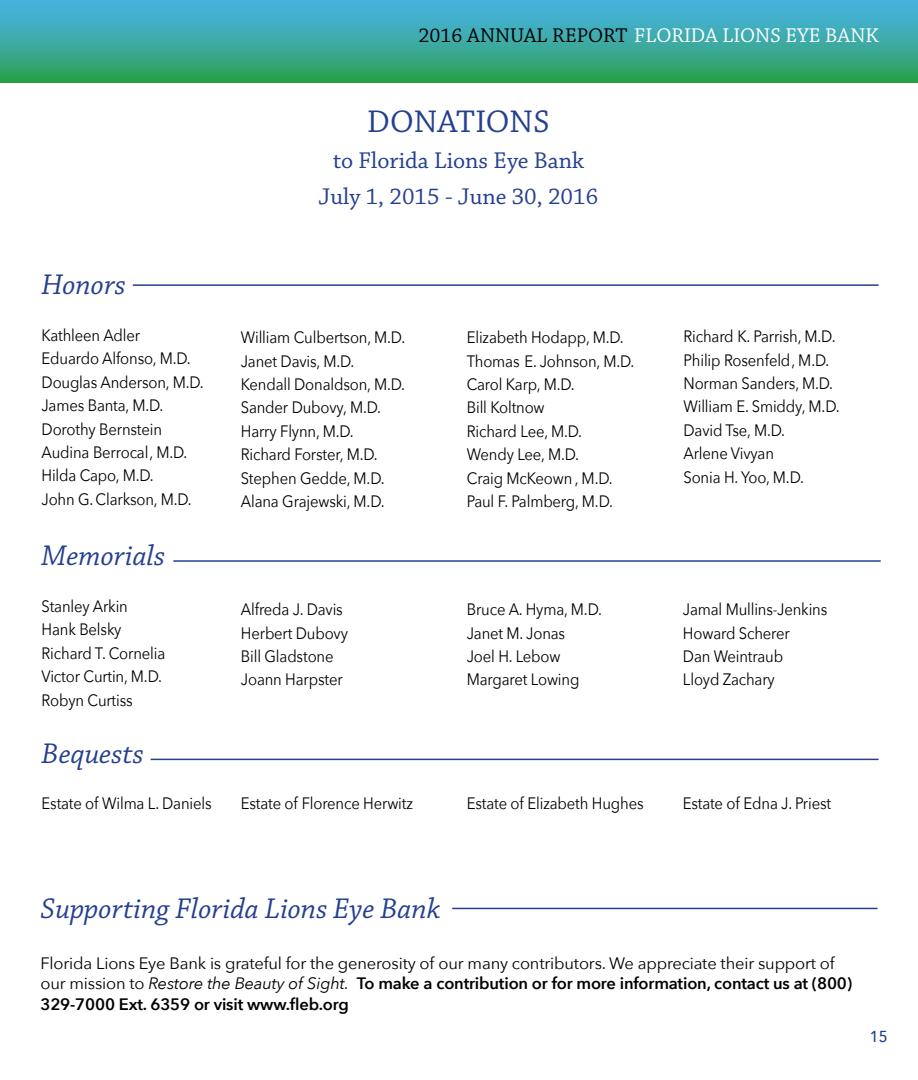
<style>
.page{position:relative;width:918px;height:1080px;background:#fff}
.page>*{position:absolute;margin:0;border:0;box-sizing:border-box;transform-origin:0 0}
.t1{font:33px "Chaparral Pro";letter-spacing:-.005em;color:#25408f}
.t2{font:italic 30px "Chaparral Pro";color:#25408f}
.t3{font:24px/36px "Chaparral Pro";color:#25408f;text-align:center}
.t4{font:21px "Chaparral Pro";color:#fff}
.t5{font:16.5px/23.4px "Avenir Next";letter-spacing:-.01em;color:#000;scale:.9 1}
.t6{font:16.5px/20.2px "Avenir Next";letter-spacing:-.01em;color:#000}
.t7{font:500 15.9px "Avenir Next";color:#25408f;scale:.94 1}
.s1{color:#000}
.s2{font-style:italic}
.s3{font-weight:600}
</style>
<div class="page">
<div style="left:0;top:0;width:918px;height:82px;background:linear-gradient(to bottom,#49b4ed,#2da156)"></div>
<hr style="left:133px;top:284px;width:746px;height:2px;background:#25408f">
<hr style="left:173px;top:560px;width:708px;height:2px;background:#25408f">
<hr style="left:151px;top:759px;width:728px;height:1px;background:#25408f">
<hr style="left:452px;top:908px;width:426px;height:1px;background:#25408f">
<p class="t4" style="left:418px;top:23px;width:462px"><span class="s1">2016 ANNUAL REPORT</span> FLORIDA LIONS EYE BANK</p>
<h2 class="t2" style="left:42px;top:268px;width:86px">Honors</h2>
<p class="t5" style="left:42px;top:323px;width:182px">Kathleen Adler<br>Eduardo Alfonso, M.D.<br>Douglas Anderson, M.D.<br>James Banta, M.D.<br>Dorothy Bernstein<br>Audina Berrocal, M.D.<br>Hilda Capo, M.D.<br>John G.Clarkson, M.D.</p>
<h2 class="t2" style="left:42px;top:539px;width:125px">Memorials</h2>
<p class="t5" style="left:42px;top:594px;width:139px">Stanley Arkin<br>Hank Belsky<br>Richard T. Cornelia<br>Victor Curtin, M.D.<br>Robyn Curtiss</p>
<h2 class="t2" style="left:42px;top:737px;width:104px">Bequests</h2>
<p class="t5" style="left:42px;top:791px;width:191px">Estate of Wilma L. Daniels</p>
<h1 class="t1" style="left:367px;top:104px;width:184px">DONATIONS</h1>
<h3 class="t3" style="left:319px;top:144px;width:281px">to Florida Lions Eye Bank<br>July 1, 2015 - June 30, 2016</h3>
<p class="t5" style="left:241px;top:325px;width:184px">William Culbertson, M.D.<br>Janet Davis, M.D.<br>Kendall Donaldson, M.D.<br>Sander Dubovy, M.D.<br>Harry Flynn, M.D.<br>Richard Forster, M.D.<br>Stephen Gedde, M.D.<br>Alana Grajewski, M.D.</p>
<p class="t5" style="left:467px;top:325px;width:188px">Elizabeth Hodapp, M.D.<br>Thomas E. Johnson, M.D.<br>Carol Karp, M.D.<br>Bill Koltnow<br>Richard Lee, M.D.<br>Wendy Lee, M.D.<br>Craig McKeown , M.D.<br>Paul F. Palmberg, M.D.</p>
<p class="t5" style="left:683px;top:324px;width:175px">Richard K. Parrish, M.D.<br>Philip Rosenfeld, M.D.<br>Norman Sanders, M.D.<br>William E. Smiddy, M.D.<br>David Tse, M.D.<br>Arlene Vivyan<br>Sonia H. Yoo, M.D.</p>
<p class="t5" style="left:241px;top:597px;width:120px">Alfreda J. Davis<br>Herbert Dubovy<br>Bill Gladstone<br>Joann Harpster</p>
<p class="t5" style="left:467px;top:597px;width:152px">Bruce A. Hyma, M.D.<br>Janet M. Jonas<br>Joel H. Lebow<br>Margaret Lowing</p>
<p class="t5" style="left:683px;top:597px;width:162px">Jamal Mullins-Jenkins<br>Howard Scherer<br>Dan Weintraub<br>Lloyd Zachary</p>
<p class="t5" style="left:241px;top:791px;width:193px">Estate of Florence Herwitz</p>
<p class="t5" style="left:467px;top:791px;width:198px">Estate of Elizabeth Hughes</p>
<p class="t5" style="left:683px;top:791px;width:166px">Estate of Edna J. Priest</p>
<h2 class="t2" style="left:40px;top:892px;width:401px">Supporting Florida Lions Eye Bank</h2>
<p class="t6" style="left:40px;top:953px;width:813px">Florida Lions Eye Bank is grateful for the generosity of our many contributors. We appreciate their support of our mission to <span class="s2">Restore the Beauty of Sight.</span> <span class="s3">To make a contribution or for more information, contact us at (800)<br>329-7000 Ext. 6359 or visit www.fleb.org</span></p>
<p class="t7" style="left:870px;top:1023px;width:20px">15</p>
</div>
